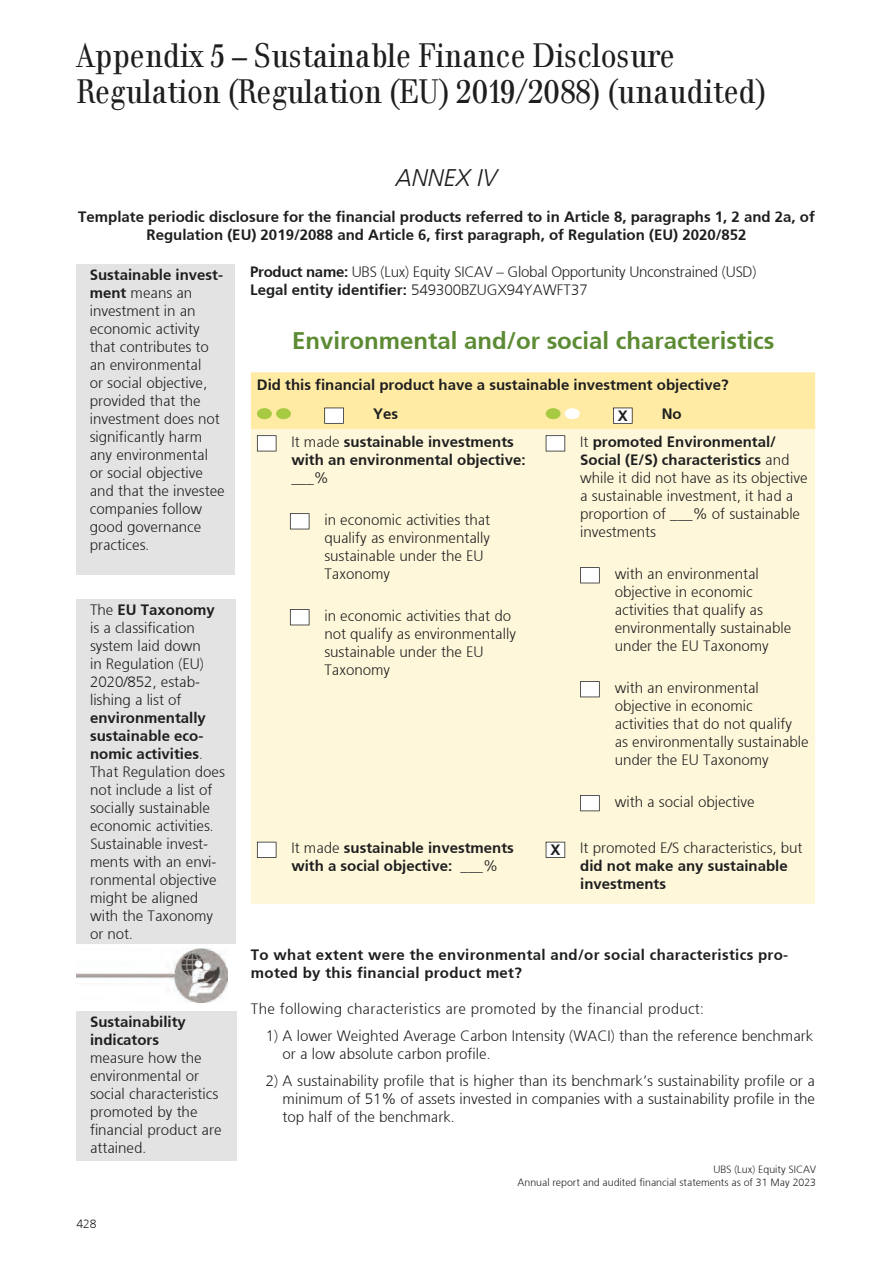
<style>
.page{position:relative;width:893px;height:1263px;background:#fff}
.page>*{position:absolute;margin:0;border:0;box-sizing:border-box;transform-origin:0 0}
.t1{font:33px/36px "UBS Headline";color:#1d1e1f}
.t2{font:300 24px "Frutiger 45";color:#5c8b33}
.t3{font:italic 300 24px "Frutiger 45";color:#1d1e1f}
.t4{font:300 15px/18px "Frutiger 45";color:#1d1e1f}
.t5{font:300 15px/18px "Frutiger 45";color:#1d1e1f}
.t6{font:300 15px/18px "Frutiger 45";letter-spacing:-.02em;color:#1d1e1f}
.t7{font:300 15px/18px "Frutiger 45";letter-spacing:.02em;color:#1d1e1f}
.t8{font:300 15px "Frutiger 45";letter-spacing:.02em;color:#1d1e1f}
.t9{font:300 12px "Frutiger 45";color:#1d1e1f}
.t10{font:300 10.5px/13.5px "Frutiger 45";color:#1d1e1f;text-align:right}
.s1{font-style:inherit}
</style>
<div class="page">
<div style="left:251px;top:429px;width:564px;height:475px;background:#fff7d9"></div>
<div style="left:251px;top:372px;width:564px;height:57px;background:#ffeba4"></div>
<svg style="left:257px;top:435px;width:19px;height:16px"></svg>
<svg style="left:290px;top:513px;width:19px;height:16px"></svg>
<svg style="left:290px;top:609px;width:19px;height:16px"></svg>
<svg style="left:546px;top:435px;width:19px;height:16px"></svg>
<svg style="left:580px;top:567px;width:20px;height:16px"></svg>
<svg style="left:580px;top:681px;width:20px;height:16px"></svg>
<svg style="left:580px;top:795px;width:20px;height:16px"></svg>
<svg style="left:257px;top:842px;width:19px;height:16px"></svg>
<svg style="left:546px;top:842px;width:19px;height:16px"></svg>
<img style="left:76px;top:949px;width:151px;height:53px">
<div style="left:77px;top:599px;width:159px;height:344px;background:#e3e3e3"></div>
<div style="left:76px;top:264px;width:158px;height:311px;background:#e3e3e3"></div>
<div style="left:77px;top:1011px;width:160px;height:150px;background:#e3e3e3"></div>
<h1 class="t1" style="left:76px;top:37px;width:691px">Appendix 5 – Sustainable Finance Disclosure<br>Regulation (Regulation (EU) 2019/2088) (unaudited)</h1>
<h2 class="t3" style="left:396px;top:164px;width:103px">ANNEX IV</h2>
<p class="t5" style="left:78px;top:207px;width:738px;text-align:center">Template periodic disclosure for the financial products referred to in Article 8, paragraphs 1, 2 and 2a, of<br>Regulation (EU) 2019/2088 and Article 6, first paragraph, of Regulation (EU) 2020/852</p>
<p class="t6" style="left:250px;top:263px;width:508px"><span class="s1">Product name:</span> UBS (Lux) Equity SICAV – Global Opportunity Unconstrained (USD)<br><span class="s1">Legal entity identifier:</span> 549300BZUGX94YAWFT37</p>
<p class="t4" style="left:90px;top:266px;width:136px"><span class="s1">Sustainable invest&shy;ment</span> means an investment in an economic activity that contributes to an environmental<br>or social objective, provided that the investment does not significantly harm any environmental or social objective and that the investee companies follow good governance practices.</p>
<h2 class="t2" style="left:292px;top:327px;width:484px">Environmental and/or social characteristics</h2>
<p class="t5" style="left:373px;top:370px;width:357px;line-height:29.4px;text-indent:-116px">Did this financial product have a sustainable investment objective?<br>Yes</p>
<p class="t5" style="left:618px;top:407px;width:11px">X</p>
<p class="t5" style="left:662px;top:405px;width:21px">No</p>
<p class="t5" style="left:291px;top:433px;width:236px"><span class="s1">It made</span> sustainable investments with an environmental objective:</p>
<p class="t4" style="left:291px;top:469px;width:39px">___%</p>
<p class="t4" style="left:324px;top:511px;width:167px">in economic activities that qualify as environmentally sustainable under the EU<br>Taxonomy</p>
<p class="t4" style="left:324px;top:607px;width:193px">in economic activities that do not qualify as environmentally sustainable under the EU<br>Taxonomy</p>
<p class="t4" style="left:580px;top:433px;width:229px">It <span class="s1">promoted Environmental/<br>Social (E/S) characteristics</span> and while it did not have as its objective a sustainable investment, it had a proportion of ___% of sustainable investments</p>
<p class="t4" style="left:615px;top:565px;width:178px">with an environmental objective in economic activities that qualify as environmentally sustainable under the EU Taxonomy</p>
<p class="t4" style="left:615px;top:679px;width:196px">with an environmental objective in economic activities that do not qualify as environmentally sustainable under the EU Taxonomy</p>
<p class="t4" style="left:615px;top:793px;width:141px">with a social objective</p>
<p class="t4" style="left:90px;top:601px;width:126px">The <span class="s1">EU Taxonomy </span>is a classification system laid down in Regulation (EU)<br>2020/852, estab&shy;lishing a list of</p>
<p class="t4" style="left:90px;top:709px;width:136px"><span class="s1">environmentally sustainable eco&shy;nomic activities</span>.<br>That Regulation does not include a list of socially sustainable economic activities.<br>Sustainable invest&shy;ments with an envi&shy;ronmental objective might be aligned with the Taxonomy or not.</p>
<p class="t5" style="left:291px;top:839px;width:224px"><span class="s1">It made</span> sustainable investments with a social objective: <span class="s1">___%</span></p>
<p class="t5" style="left:550px;top:841px;width:11px">X</p>
<p class="t4" style="left:580px;top:839px;width:224px">It promoted E/S characteristics, but</p>
<p class="t5" style="left:580px;top:857px;width:209px">did not make any sustainable investments</p>
<p class="t5" style="left:90px;top:1012px;width:97px">Sustainability indicators</p>
<p class="t4" style="left:90px;top:1048px;width:133px">measure how the environmental or social characteristics promoted by the financial product are attained.</p>
<p class="t9" style="left:76px;top:1218px;width:22px">428</p>
<p class="t7" style="left:251px;top:945px;width:539px">To what extent were the environmental and/or social characteristics pro&shy;moted by this financial product met?</p>
<p class="t8" style="left:251px;top:1000px;width:455px">The following characteristics are promoted by the financial product:</p>
<p class="t4" style="left:283px;top:1026px;width:532px;text-indent:-17px">1) A lower Weighted Average Carbon Intensity (WACI) than the reference benchmark or a low absolute carbon profile.</p>
<p class="t4" style="left:283px;top:1071px;width:534px;text-align:justify;text-indent:-17px">2) A sustainability profile that is higher than its benchmark’s sustainability profile or a minimum of 51% of assets invested in companies with a sustainability profile in the top half of the benchmark.</p>
<p class="t10" style="left:518px;top:1162px;width:300px">UBS (Lux) Equity SICAV<br>Annual report and audited financial statements as of 31 May 2023</p>
</div>
